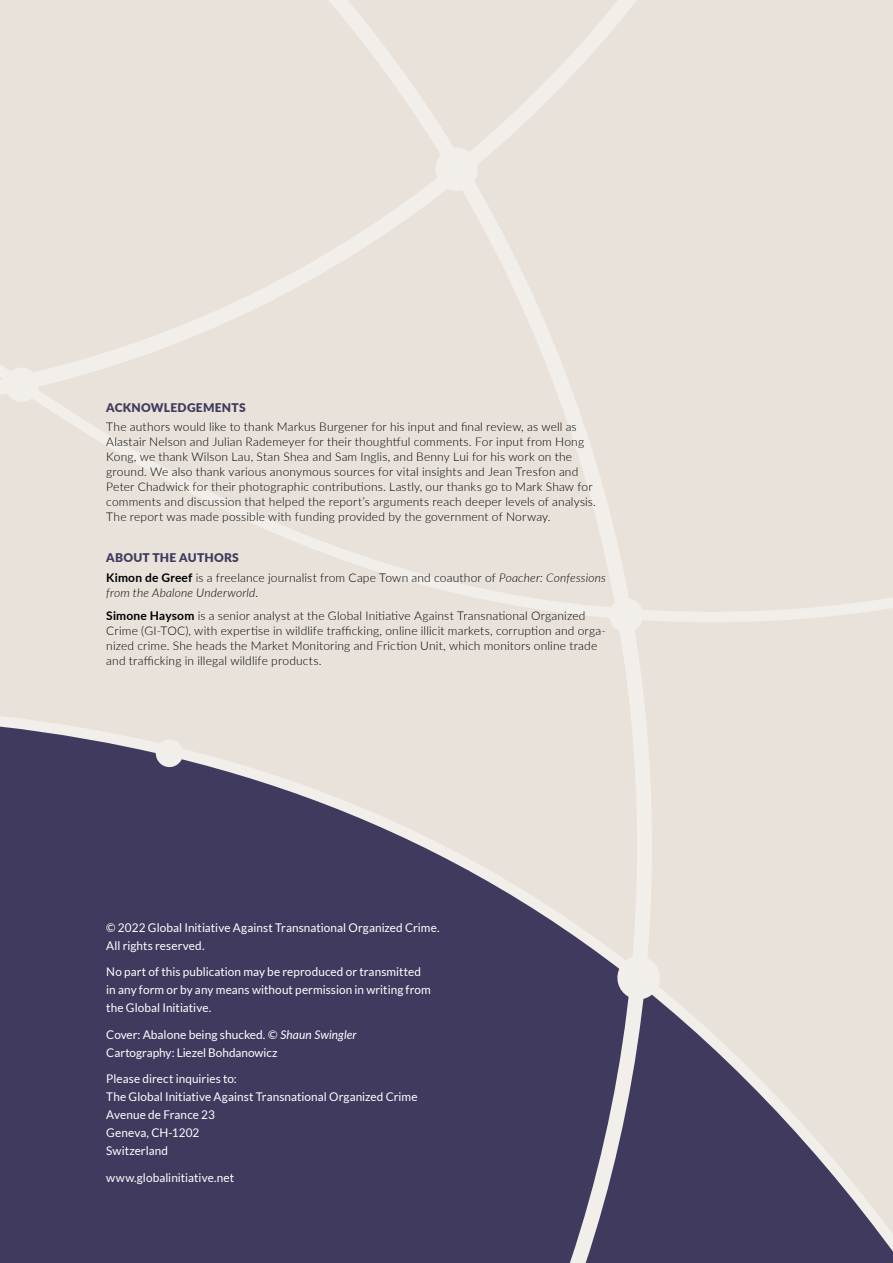
<style>
.page{position:relative;width:893px;height:1263px;background:#fff}
.page>*{position:absolute;margin:0;border:0;box-sizing:border-box;transform-origin:0 0}
.t1{font:300 12px/15px "Lato";letter-spacing:.015em;color:#000}
.t2{font:12px/18px "Lato";letter-spacing:.005em;color:#fff}
.t3{font:900 12px "Lato";letter-spacing:.02em;color:#403a5e}
.s1{font-weight:900;color:#403a5e}
.s2{font-weight:700}
.s3{font-style:italic}
</style>
<div class="page">
<div style="left:0;top:640px;width:883px;height:50px;background:#e8e2da"></div>
<div style="left:0;top:0;width:893px;height:640px;background:#e8e2da"></div>
<svg style="left:0;top:690px;width:893px;height:573px;background:#716c83"></svg>
<svg style="left:716px;top:771px;width:177px;height:492px;background:#bfb9bc"></svg>
<svg style="left:615px;top:953px;width:47px;height:49px;background:#dad6d6"></svg>
<svg style="left:154px;top:738px;width:31px;height:31px"></svg>
<p class="t3" style="left:106px;top:398px;width:141px">ACKNOWLEDGEMENTS</p>
<p class="t1" style="left:106px;top:419px;width:491px">The authors would like to thank Markus Burgener for his input and final review, as well as Alastair Nelson and Julian Rademeyer for their thoughtful comments. For input from Hong Kong, we thank Wilson Lau, Stan Shea and Sam Inglis, and Benny Lui for his work on the ground. We also thank various anonymous sources for vital insights and Jean Tresfon and Peter Chadwick for their photographic contributions. Lastly, our thanks go to Mark Shaw for comments and discussion that helped the report’s arguments reach deeper levels of analysis.<br>The report was made possible with funding provided by the government of Norway.</p>
<p class="t1" style="left:106px;top:548px;width:501px;line-height:19.2px"><span class="s1">ABOUT THE AUTHORS<br></span><span class="s2">Kimon de Greef</span> is a freelance journalist from Cape Town and coauthor of <span class="s3">Poacher: Confessions</span></p>
<p class="t1" style="left:106px;top:580px;width:481px;line-height:23.5px"><span class="s3">from the Abalone Underworld</span>.<br><span class="s2">Simone Haysom</span> is a senior analyst at the Global Initiative Against Transnational Organized</p>
<p class="t1" style="left:106px;top:623px;width:501px">Crime (GI-TOC), with expertise in wildlife trafficking, online illicit markets, corruption and orga&shy;nized crime. She heads the Market Monitoring and Friction Unit, which monitors online trade and trafficking in illegal wildlife products.</p>
<p class="t2" style="left:106px;top:918px;width:335px">© 2022 Global Initiative Against Transnational Organized Crime.<br>All rights reserved.</p>
<p class="t2" style="left:106px;top:963px;width:326px">No part of this publication may be reproduced or transmitted in any form or by any means without permission in writing from the Global Initiative.</p>
<p class="t2" style="left:106px;top:1025px;width:252px">Cover: Abalone being shucked. <span class="s3">© Shaun Swingler<br></span>Cartography: Liezel Bohdanowicz</p>
<p class="t2" style="left:106px;top:1070px;width:313px">Please direct inquiries to:<br>The Global Initiative Against Transnational Organized Crime<br>Avenue de France 23<br>Geneva, CH-1202<br>Switzerland</p>
<p class="t2" style="left:106px;top:1168px;width:129px">www.globalinitiative.net</p>
</div>
